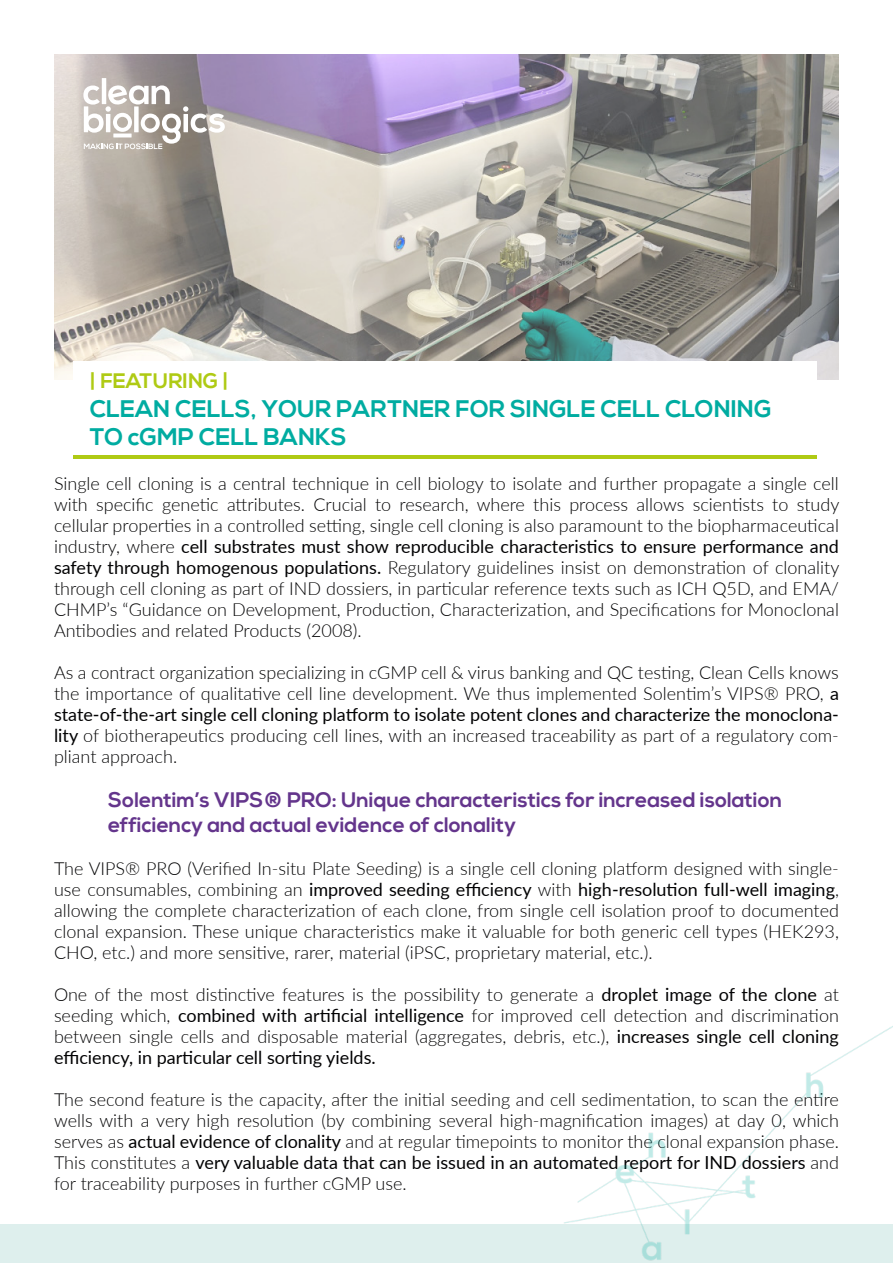
<style>
.page{position:relative;width:893px;height:1263px;background:#fff}
.page>*{position:absolute;margin:0;border:0;box-sizing:border-box;transform-origin:0 0}
.t1{font:700 24px/28.8px "Nexa";color:#00aca1}
.t2{font:700 21px/25.2px "Nexa";color:#64358c}
.t3{font:700 21px "Nexa";color:#afca14}
.t4{font:300 18px/21px "Lato";color:#020203;text-align:justify}
.s1{font-weight:400}
</style>
<div class="page">
<img style="left:54px;top:54px;width:785px;height:325px">
<hr style="left:102px;top:78px;width:4px;height:26px;background:#fff">
<svg style="left:83px;top:84px;width:142px;height:65px"></svg>
<div style="left:73px;top:361px;width:744px;height:81px;background:#fff"></div>
<hr style="left:73px;top:455px;width:744px;height:3px;background:#afca14">
<div style="left:0;top:1225px;width:893px;height:38px;background:#deefed"></div>
<img style="left:560px;top:1026px;width:333px;height:235px">
<p class="t3" style="left:90px;top:368px;width:141px">| FEATURING |</p>
<h1 class="t1" style="left:90px;top:395px;width:683px">CLEAN CELLS, YOUR PARTNER FOR SINGLE CELL CLONING<br>TO cGMP CELL BANKS</h1>
<p class="t4" style="left:54px;top:472px;width:787px">Single cell cloning is a central technique in cell biology to isolate and further propagate a single cell with specific genetic attributes. Crucial to research, where this process allows scientists to study cellular properties in a controlled setting, single cell cloning is also paramount to the biopharmaceutical industry, where <span class="s1">cell substrates must show reproducible characteristics to ensure performance and safety through homogenous populations.</span> Regulatory guidelines insist on demonstration of clonality through cell cloning as part of IND dossiers, in particular reference texts such as ICH Q5D, and EMA/ CHMP’s “Guidance on Development, Production, Characterization, and Specifications for Monoclonal Antibodies and related Products (2008).</p>
<p class="t4" style="left:54px;top:661px;width:786px">As a contract organization specializing in cGMP cell &amp; virus banking and QC testing, Clean Cells knows the importance of qualitative cell line development. We thus implemented Solentim’s VIPS® PRO, <span class="s1">a state-of-the-art single cell cloning platform to isolate potent clones and characterize the monoclona&shy;lity</span> of biotherapeutics producing cell lines, with an increased traceability as part of a regulatory com&shy;pliant approach.</p>
<p class="t2" style="left:108px;top:788px;width:676px">Solentim’s VIPS® PRO: Unique characteristics for increased isolation efficiency and actual evidence of clonality</p>
<p class="t4" style="left:54px;top:857px;width:786px">The VIPS® PRO (Verified In-situ Plate Seeding) is a single cell cloning platform designed with single&shy;use consumables, combining an <span class="s1">improved seeding efficiency</span> with <span class="s1">high-resolution full-well imaging</span>, allowing the complete characterization of each clone, from single cell isolation proof to documented clonal expansion. These unique characteristics make it valuable for both generic cell types (HEK293, CHO, etc.) and more sensitive, rarer, material (iPSC, proprietary material, etc.).</p>
<p class="t4" style="left:54px;top:983px;width:786px">One of the most distinctive features is the possibility to generate a <span class="s1">droplet image of the clone</span> at seeding which, <span class="s1">combined with artificial intelligence</span> for improved cell detection and discrimination between single cells and disposable material (aggregates, debris, etc.), <span class="s1">increases single cell cloning efficiency, in particular cell sorting yields.</span></p>
<p class="t4" style="left:54px;top:1088px;width:786px">The second feature is the capacity, after the initial seeding and cell sedimentation, to scan the entire wells with a very high resolution (by combining several high-magnification images) at day 0, which serves as <span class="s1">actual evidence of clonality</span> and at regular timepoints to monitor the clonal expansion phase.<br>This constitutes a <span class="s1">very valuable data that can be issued in an automated report for IND dossiers</span> and for traceability purposes in further cGMP use.</p>
</div>
